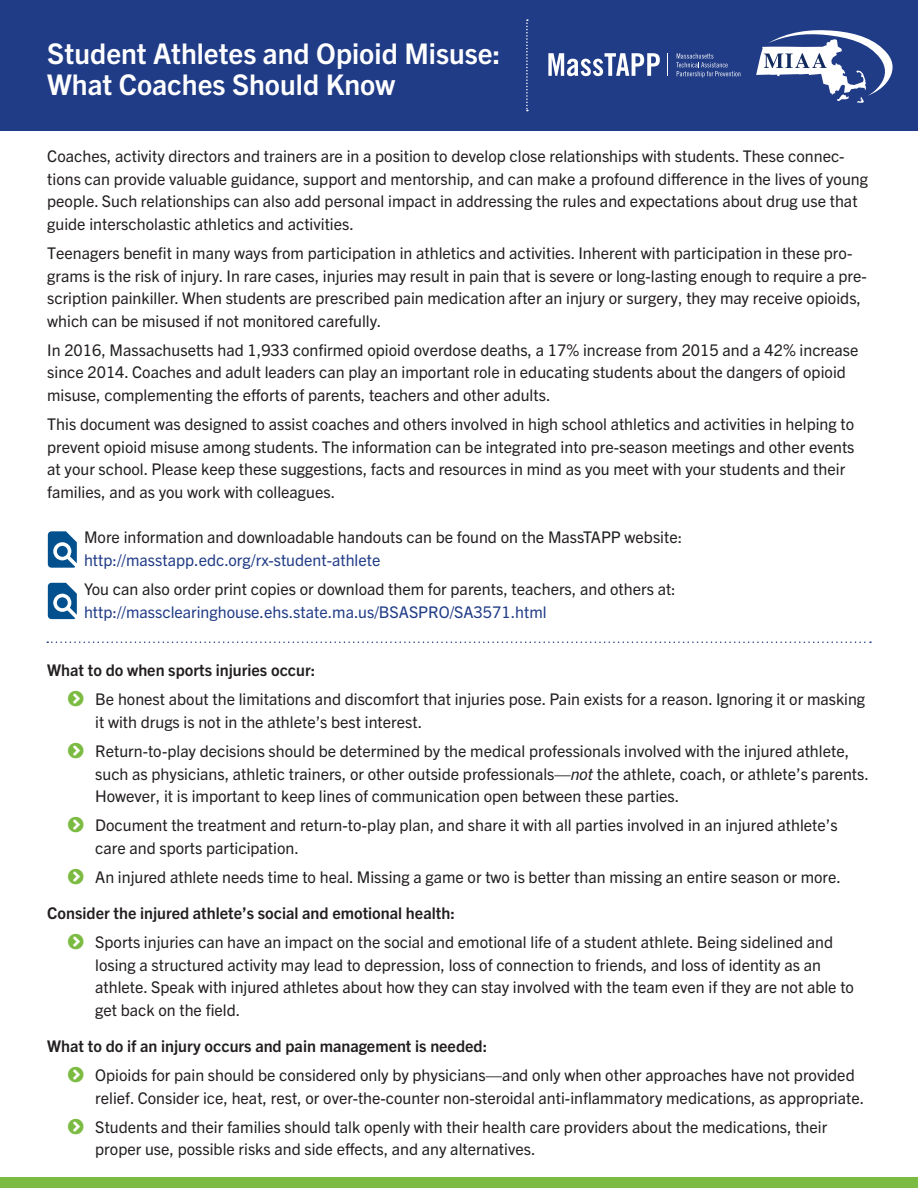
<style>
.page{position:relative;width:918px;height:1188px;background:#fff}
.page>*{position:absolute;margin:0;border:0;box-sizing:border-box;transform-origin:0 0}
.t1{font:700 28.5px/31.5px "Trade Gothic Next LT Pro";color:#fff}
.t2{font:16.2px/22.5px "Trade Gothic Next LT Pro";color:#231f20}
.t3{font:700 16.2px "Trade Gothic Next LT Pro";color:#231f20}
.t4{font:16.2px "Trade Gothic Next LT Pro";color:#213c87}
.s1{font-style:italic}
</style>
<div class="page">
<div style="left:0;top:0;width:918px;height:131px;background:#213c87"></div>
<div style="left:0;top:1177px;width:918px;height:11px;background:#7cbb42"></div>
<svg style="left:548px;top:53px;width:112px;height:23px"></svg>
<svg style="left:676px;top:53px;width:64px;height:24px"></svg>
<svg style="left:756px;top:30px;width:137px;height:73px"></svg>
<svg style="left:47px;top:641px;width:824px;height:2px"></svg>
<svg style="left:47px;top:534px;width:1px;height:31px"></svg>
<svg style="left:48px;top:531px;width:29px;height:37px"></svg>
<svg style="left:47px;top:585px;width:1px;height:32px"></svg>
<svg style="left:48px;top:583px;width:29px;height:36px"></svg>
<svg style="left:526px;top:19px;width:2px;height:92px"></svg>
<h1 class="t1" style="left:47px;top:41px;width:455px">Student Athletes and Opioid Misuse:<br>What Coaches Should Know</h1>
<p class="t2" style="left:47px;top:147px;width:822px">Coaches, activity directors and trainers are in a position to develop close relationships with students. These connec&shy;tions can provide valuable guidance, support and mentorship, and can make a profound difference in the lives of young people. Such relationships can also add personal impact in addressing the rules and expectations about drug use that guide interscholastic athletics and activities.</p>
<p class="t2" style="left:47px;top:243px;width:821px">Teenagers benefit in many ways from participation in athletics and activities. Inherent with participation in these pro&shy;grams is the risk of injury. In rare cases, injuries may result in pain that is severe or long-lasting enough to require a pre&shy;scription painkiller. When students are prescribed pain medication after an injury or surgery, they may receive opioids, which can be misused if not monitored carefully.</p>
<p class="t2" style="left:47px;top:340px;width:813px">In 2016, Massachusetts had 1,933 confirmed opioid overdose deaths, a 17% increase from 2015 and a 42% increase since 2014. Coaches and adult leaders can play an important role in educating students about the dangers of opioid misuse, complementing the efforts of parents, teachers and other adults.</p>
<p class="t2" style="left:47px;top:414px;width:809px">This document was designed to assist coaches and others involved in high school athletics and activities in helping to prevent opioid misuse among students. The information can be integrated into pre-season meetings and other events at your school. Please keep these suggestions, facts and resources in mind as you meet with your students and their families, and as you work with colleagues.</p>
<p class="t2" style="left:84px;top:528px;width:600px">More information and downloadable handouts can be found on the MassTAPP website:</p>
<p class="t4" style="left:84px;top:554px;width:298px">http://masstapp.edc.org/rx-student-athlete</p>
<p class="t2" style="left:84px;top:579px;width:593px">You can also order print copies or download them for parents, teachers, and others at:</p>
<p class="t4" style="left:84px;top:606px;width:464px">http://massclearinghouse.ehs.state.ma.us/BSASPRO/SA3571.html</p>
<p class="t3" style="left:47px;top:665px;width:269px">What to do when sports injuries occur:</p>
<p class="t2" style="left:95px;top:690px;width:771px">Be honest about the limitations and discomfort that injuries pose. Pain exists for a reason. Ignoring it or masking it with drugs is not in the athlete’s best interest.</p>
<p class="t2" style="left:95px;top:741px;width:775px">Return-to-play decisions should be determined by the medical professionals involved with the injured athlete, such as physicians, athletic trainers, or other outside professionals—<span class="s1">not</span> the athlete, coach, or athlete’s parents.<br>However, it is important to keep lines of communication open between these parties.</p>
<p class="t2" style="left:95px;top:816px;width:744px">Document the treatment and return-to-play plan, and share it with all parties involved in an injured athlete’s care and sports participation.</p>
<p class="t2" style="left:95px;top:867px;width:747px">An injured athlete needs time to heal. Missing a game or two is better than missing an entire season or more.</p>
<p class="t3" style="left:47px;top:908px;width:409px">Consider the injured athlete’s social and emotional health:</p>
<p class="t2" style="left:95px;top:933px;width:760px">Sports injuries can have an impact on the social and emotional life of a student athlete. Being sidelined and losing a structured activity may lead to depression, loss of connection to friends, and loss of identity as an athlete. Speak with injured athletes about how they can stay involved with the team even if they are not able to get back on the field.</p>
<p class="t3" style="left:47px;top:1040px;width:441px">What to do if an injury occurs and pain management is needed:</p>
<p class="t2" style="left:95px;top:1065px;width:771px">Opioids for pain should be considered only by physicians—and only when other approaches have not provided relief. Consider ice, heat, rest, or over-the-counter non-steroidal anti-inflammatory medications, as appropriate.</p>
<p class="t2" style="left:95px;top:1117px;width:734px">Students and their families should talk openly with their health care providers about the medications, their proper use, possible risks and side effects, and any alternatives.</p>
</div>
